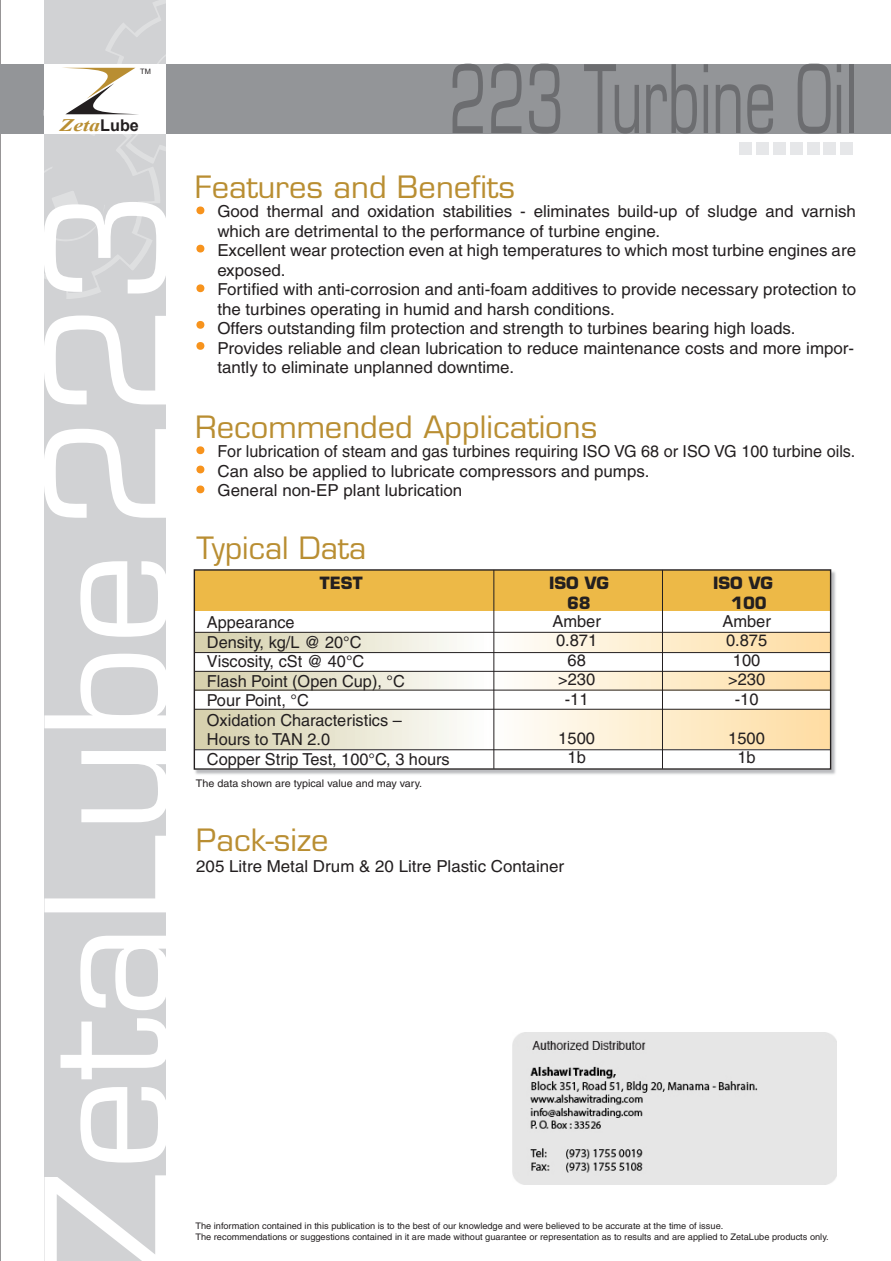
<style>
.page{position:relative;width:891px;height:1261px;background:#fff}
.page>*{position:absolute;margin:0;border:0;box-sizing:border-box;transform-origin:0 0}
.t1{font:164.1px "Eurostile";color:#fff}
.t2{font:91.8px "Eurostile";color:#6c6d70;scale:.61 1}
.t3{font:30px "Eurostile";color:#b98e32}
.t4{font:italic 700 17.55px "Times New Roman";color:#b98e32;scale:1.25 1}
.t5{font:16.5px/19.5px "Helvetica";color:#231f20;text-align:center}
.t6{font:700 16.5px/19.8px "Eurostile";color:#231f20;text-align:center}
.t7{font:10.5px "Helvetica";color:#231f20}
.t8{font:9px/10.8px "Helvetica";color:#231f20}
.t9{font:7.5px "Arial";color:#231f20}
.s1{font-family:"Arial";font-style:normal;font-size:16.2px;color:#231f20}
</style>
<div class="page">
<img style="left:165px;top:519px;width:671px;height:308px">
<div style="left:0;top:64px;width:891px;height:70px;background:#939598"></div>
<div style="left:44px;top:0;width:121px;height:1260px;background:#d1d2d4"></div>
<div style="left:841px;top:142px;width:12px;height:12px;background:#e6e7e9"></div>
<div style="left:824px;top:142px;width:12px;height:12px;background:#e6e7e9"></div>
<div style="left:807px;top:142px;width:12px;height:12px;background:#e6e7e9"></div>
<div style="left:790px;top:142px;width:12px;height:12px;background:#e6e7e9"></div>
<div style="left:773px;top:142px;width:12px;height:12px;background:#e6e7e9"></div>
<div style="left:756px;top:142px;width:12px;height:12px;background:#e6e7e9"></div>
<div style="left:739px;top:142px;width:13px;height:12px;background:#e6e7e9"></div>
<svg style="left:44px;top:0;width:121px;height:299px"></svg>
<div style="left:194px;top:594px;width:637px;height:175px;background:#fff"></div>
<svg style="left:196px;top:633px;width:633px;height:19px"></svg>
<svg style="left:196px;top:672px;width:633px;height:17px"></svg>
<svg style="left:196px;top:710px;width:633px;height:39px"></svg>
<div style="left:194px;top:570px;width:637px;height:40px;background:#edb947"></div>
<div style="left:194px;top:569px;width:637px;height:200px;border:1px solid #231f20"></div>
<hr style="left:493px;top:570px;width:1px;height:198px;background:#231f20">
<hr style="left:662px;top:570px;width:1px;height:198px;background:#231f20">
<hr style="left:194px;top:749px;width:637px;height:1px;background:#231f20">
<hr style="left:194px;top:632px;width:637px;height:1px;background:#231f20">
<hr style="left:194px;top:671px;width:637px;height:1px;background:#231f20">
<hr style="left:194px;top:689px;width:637px;height:1px;background:#231f20">
<hr style="left:194px;top:709px;width:637px;height:1px;background:#231f20">
<hr style="left:194px;top:652px;width:637px;height:1px;background:#231f20">
<svg style="left:196px;top:206px;width:8px;height:8px"></svg>
<svg style="left:196px;top:245px;width:8px;height:7px"></svg>
<svg style="left:196px;top:284px;width:8px;height:8px"></svg>
<svg style="left:196px;top:342px;width:8px;height:8px"></svg>
<svg style="left:196px;top:321px;width:8px;height:8px"></svg>
<svg style="left:196px;top:446px;width:8px;height:8px"></svg>
<svg style="left:196px;top:485px;width:8px;height:8px"></svg>
<svg style="left:196px;top:465px;width:8px;height:8px"></svg>
<img style="left:512px;top:1032px;width:325px;height:152px">
<p class="t9" style="left:140px;top:67px;width:12px">TM</p>
<p class="t4" style="left:60px;top:115px;width:65px">Zeta<span class="s1">Lube</span></p>
<h1 class="t1" style="left:9px;top:1275px;width:1087px;rotate:-90deg">ZetaLube 223</h1>
<h2 class="t2" style="left:449px;top:44px;width:671px">223 Turbine Oil</h2>
<h3 class="t3" style="left:195px;top:168px;width:322px">Features and Benefits</h3>
<p class="t5" style="left:217px;top:201px;width:640px;text-align:left">Good thermal and oxidation stabilities - eliminates build-up of sludge and varnish which are detrimental to the performance of turbine engine.<br>Excellent wear protection even at high temperatures to which most turbine engines are exposed.<br>Fortified with anti-corrosion and anti-foam additives to provide necessary protection to the turbines operating in humid and harsh conditions.<br>Offers outstanding film protection and strength to turbines bearing high loads.<br>Provides reliable and clean lubrication to reduce maintenance costs and more impor&shy;tantly to eliminate unplanned downtime.</p>
<h3 class="t3" style="left:195px;top:408px;width:404px">Recommended Applications</h3>
<p class="t5" style="left:218px;top:441px;width:639px;text-align:left">For lubrication of steam and gas turbines requiring ISO VG 68 or ISO VG 100 turbine oils.<br>Can also be applied to lubricate compressors and pumps.<br>General non-EP plant lubrication</p>
<h3 class="t3" style="left:196px;top:530px;width:171px">Typical Data</h3>
<p class="t6" style="left:320px;top:573px;width:44px">TEST</p>
<p class="t5" style="left:207px;top:613px;width:244px;text-align:left">Appearance<br>Density, kg/L @ 20°C<br>Viscosity, cSt @ 40°C<br>Flash Point (Open Cup), °C<br>Pour Point, °C<br>Oxidation Characteristics –<br>Hours to TAN 2.0<br>Copper Strip Test, 100°C, 3 hours</p>
<p class="t7" style="left:196px;top:776px;width:228px">The data shown are typical value and may vary.</p>
<p class="t6" style="left:549px;top:573px;width:61px">ISO VG<br>68</p>
<p class="t5" style="left:552px;top:611px;width:50px">Amber<br>0.871<br>68 &gt;230 -11</p>
<p class="t5" style="left:558px;top:728px;width:38px">1500<br>1b</p>
<h3 class="t3" style="left:196px;top:821px;width:134px">Pack-size</h3>
<p class="t5" style="left:196px;top:856px;width:370px">205 Litre Metal Drum &amp; 20 Litre Plastic Container</p>
<p class="t6" style="left:731px;top:573px;width:43px;text-align:left;text-indent:-18px">ISO VG<br>100</p>
<p class="t5" style="left:722px;top:611px;width:50px">Amber<br>0.875<br>100 &gt;230 -10</p>
<p class="t5" style="left:728px;top:728px;width:38px">1500<br>1b</p>
<p class="t8" style="left:195px;top:1220px;width:635px">The information contained in this publication is to the best of our knowledge and were believed to be accurate at the time of issue.<br>The recommendations or suggestions contained in it are made without guarantee or representation as to results and are applied to ZetaLube products only.</p>
</div>
